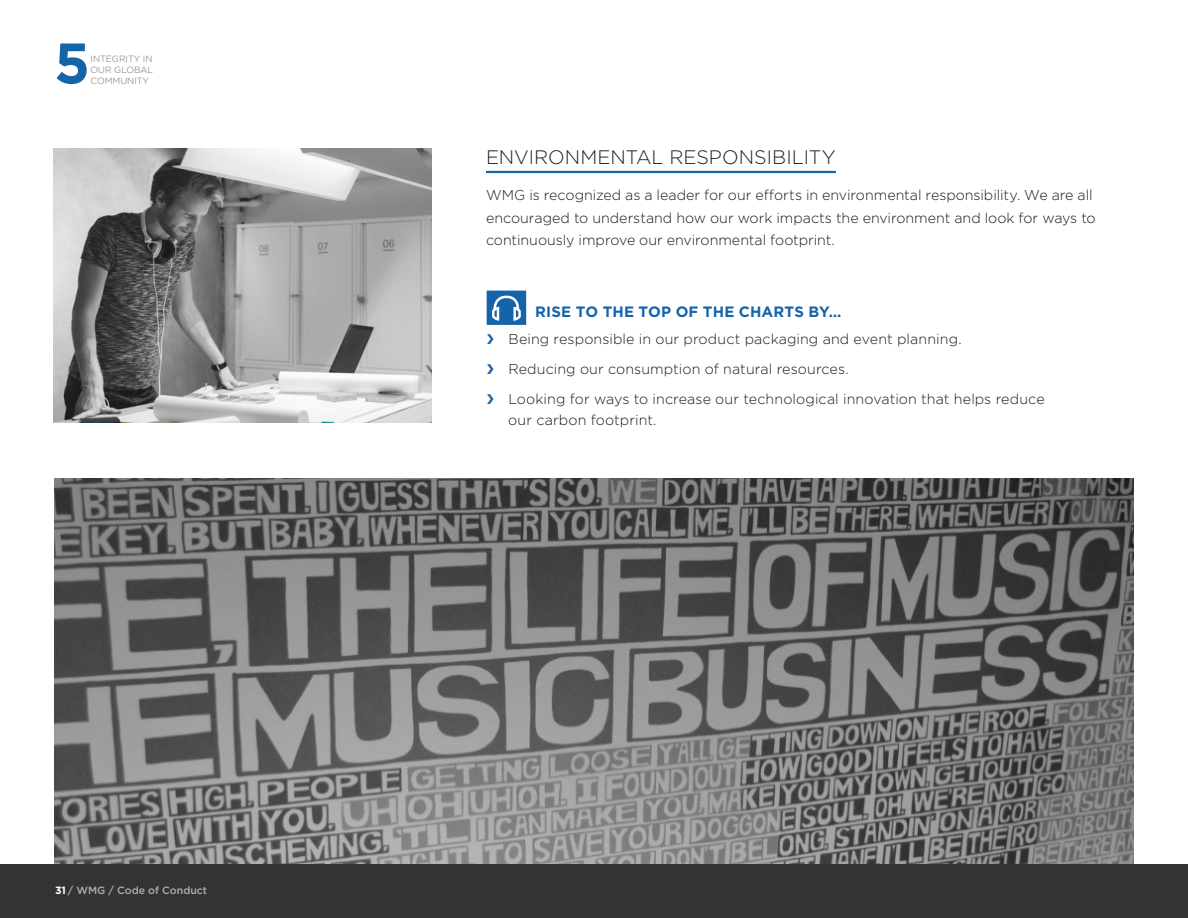
<style>
.page{position:relative;width:1188px;height:918px;background:#fff}
.page>*{position:absolute;margin:0;border:0;box-sizing:border-box;transform-origin:0 0}
.t1{font:700 57px "Gotham";color:#1563a8}
.Section_0_Main_Headi{font:300 19.5px "Gotham";color:#231f20}
.Section_2_Sub_APW{font:700 15px "Gotham";letter-spacing:.01em;color:#1563a8}
.Body_Copy{font:300 14.25px/22.5px "Gotham";color:#1a1a1a}
.t2{font:500 10.5px "Gotham";color:#b0b0b2}
.t3{font:300 9px/11.2px "Gotham";color:#6e6e70}
.s1{font-weight:700;color:#fff}
</style>
<div class="page">
<img style="left:54px;top:148px;width:378px;height:274px">
<div style="left:0;top:864px;width:1188px;height:54px;background:#333"></div>
<svg style="left:487px;top:291px;width:39px;height:34px"></svg>
<hr style="left:486px;top:171px;width:350px;height:2px;background:#1563a8">
<img style="left:54px;top:478px;width:1080px;height:386px">
<p class="t1" style="left:54px;top:25px;width:37px">5</p>
<p class="t3" style="left:91px;top:53px;width:64px">INTEGRITY IN<br>OUR GLOBAL</p>
<p class="t3" style="left:91px;top:75px;width:60px">COMMUNITY</p>
<p class="t2" style="left:55px;top:884px;width:154px"><span class="s1">31</span> / WMG / Code of Conduct</p>
<p class="Section_0_Main_Headi" style="left:486px;top:145px;width:351px">ENVIRONMENTAL RESPONSIBILITY</p>
<p class="Body_Copy" style="left:486px;top:183px;width:611px">WMG is recognized as a leader for our efforts in environmental responsibility. We are all encouraged to understand how our work impacts the environment and look for ways to continuously improve our environmental footprint.</p>
<p class="Section_2_Sub_APW" style="left:535px;top:301px;width:308px">RISE TO THE TOP OF THE CHARTS BY…</p>
<p class="Body_Copy" style="left:508px;top:328px;width:455px">Being responsible in our product packaging and event planning.</p>
<p class="Body_Copy" style="left:508px;top:358px;width:342px">Reducing our consumption of natural resources.</p>
<p class="Body_Copy" style="left:508px;top:388px;width:538px;line-height:21px">Looking for ways to increase our technological innovation that helps reduce our carbon footprint.</p>
</div>
